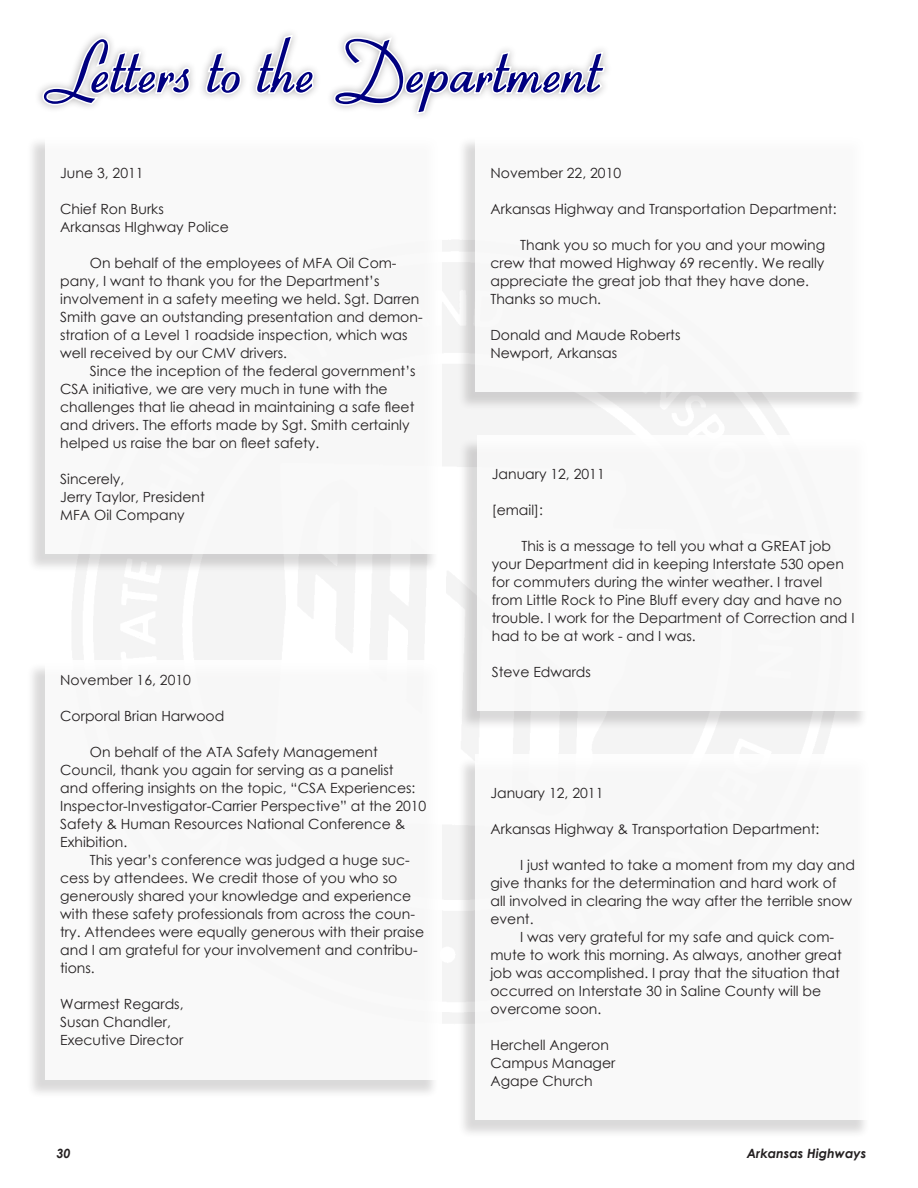
<style>
.page{position:relative;width:918px;height:1188px;background:#fff}
.page>*{position:absolute;margin:0;border:0;box-sizing:border-box;transform-origin:0 0}
.Ark_Hwy_Mag_Heading{font:700 88.5px "Bow";color:#000080}
.Ark_Hwy_LETTERS_font{font:14.1px/18px "Century Gothic";color:#231f20}
.Ark_Hwy_Mag_Cutlines{font:italic 700 12.75px "Century Gothic";color:#231f20}
</style>
<div class="page">
<div style="left:27px;top:137px;width:413px;height:436px;background:#231f20;opacity:.2"></div>
<div style="left:45px;top:134px;width:397px;height:420px;background:#fff"></div>
<div style="left:458px;top:438px;width:411px;height:292px;background:#231f20;opacity:.2"></div>
<div style="left:477px;top:435px;width:394px;height:276px;background:#fff"></div>
<svg style="left:42px;top:37px;width:149px;height:69px"></svg>
<svg style="left:205px;top:50px;width:37px;height:45px"></svg>
<svg style="left:255px;top:34px;width:60px;height:61px"></svg>
<svg style="left:333px;top:36px;width:273px;height:79px"></svg>
<div style="left:457px;top:757px;width:413px;height:382px;background:#231f20;opacity:.2"></div>
<div style="left:476px;top:755px;width:396px;height:365px;background:#fff"></div>
<div style="left:457px;top:137px;width:408px;height:274px;background:#231f20;opacity:.2"></div>
<div style="left:476px;top:134px;width:392px;height:258px;background:#fff"></div>
<div style="left:27px;top:662px;width:413px;height:437px;background:#231f20;opacity:.2"></div>
<div style="left:45px;top:660px;width:397px;height:420px;background:#fff"></div>
<p class="Ark_Hwy_Mag_Heading" style="left:57px;top:11px;width:555px">Letters to the Department</p>
<p class="Ark_Hwy_LETTERS_font" style="left:60px;top:163px;width:85px">June 3, 2011</p>
<p class="Ark_Hwy_LETTERS_font" style="left:60px;top:199px;width:105px">Chief Ron Burks</p>
<p class="Ark_Hwy_LETTERS_font" style="left:60px;top:217px;width:170px">Arkansas HIghway Police</p>
<p class="Ark_Hwy_LETTERS_font" style="left:60px;top:253px;width:364px;text-indent:30px">On behalf of the employees of MFA Oil Com&shy;pany, I want to thank you for the Department’s involvement in a safety meeting we held. Sgt. Darren Smith gave an outstanding presentation and demon&shy;stration of a Level 1 roadside inspection, which was well received by our CMV drivers.</p>
<p class="Ark_Hwy_LETTERS_font" style="left:60px;top:361px;width:357px;text-indent:30px">Since the inception of the federal government’s CSA initiative, we are very much in tune with the challenges that lie ahead in maintaining a safe fleet and drivers. The efforts made by Sgt. Smith certainly helped us raise the bar on fleet safety.</p>
<p class="Ark_Hwy_LETTERS_font" style="left:60px;top:469px;width:66px">Sincerely,</p>
<p class="Ark_Hwy_LETTERS_font" style="left:60px;top:487px;width:146px">Jerry Taylor, President</p>
<p class="Ark_Hwy_LETTERS_font" style="left:60px;top:505px;width:126px">MFA Oil Company</p>
<p class="Ark_Hwy_LETTERS_font" style="left:60px;top:671px;width:132px">November 16, 2010</p>
<p class="Ark_Hwy_LETTERS_font" style="left:60px;top:707px;width:166px">Corporal Brian Harwood</p>
<p class="Ark_Hwy_LETTERS_font" style="left:60px;top:743px;width:368px;text-indent:30px">On behalf of the ATA Safety Management Council, thank you again for serving as a panelist<br>and offering insights on the topic, “CSA Experiences:<br>Inspector-Investigator-Carrier Perspective” at the 2010<br>Safety &amp; Human Resources National Conference &amp; Exhibition.</p>
<p class="Ark_Hwy_LETTERS_font" style="left:60px;top:851px;width:365px;text-indent:30px">This year’s conference was judged a huge suc&shy;cess by attendees. We credit those of you who so generously shared your knowledge and experience with these safety professionals from across the coun&shy;try. Attendees were equally generous with their praise and I am grateful for your involvement and contribu&shy;tions.</p>
<p class="Ark_Hwy_LETTERS_font" style="left:60px;top:995px;width:125px">Warmest Regards,</p>
<p class="Ark_Hwy_LETTERS_font" style="left:60px;top:1013px;width:112px">Susan Chandler,</p>
<p class="Ark_Hwy_LETTERS_font" style="left:60px;top:1031px;width:125px">Executive Director</p>
<p class="Ark_Hwy_LETTERS_font" style="left:490px;top:163px;width:132px">November 22, 2010</p>
<p class="Ark_Hwy_LETTERS_font" style="left:490px;top:199px;width:348px">Arkansas Highway and Transportation Department:</p>
<p class="Ark_Hwy_LETTERS_font" style="left:490px;top:235px;width:336px;text-indent:30px">Thank you so much for you and your mowing crew that mowed Highway 69 recently. We really appreciate the great job that they have done.<br>Thanks so much.</p>
<p class="Ark_Hwy_LETTERS_font" style="left:490px;top:325px;width:192px">Donald and Maude Roberts</p>
<p class="Ark_Hwy_LETTERS_font" style="left:490px;top:343px;width:128px">Newport, Arkansas</p>
<p class="Ark_Hwy_LETTERS_font" style="left:492px;top:465px;width:115px">January 12, 2011</p>
<p class="Ark_Hwy_LETTERS_font" style="left:492px;top:501px;width:53px">[email]:</p>
<p class="Ark_Hwy_LETTERS_font" style="left:492px;top:537px;width:364px;text-indent:30px">This is a message to tell you what a GREAT job your Department did in keeping Interstate 530 open for commuters during the winter weather. I travel from Little Rock to Pine Bluff every day and have no trouble. I work for the Department of Correction and I had to be at work - and I was.</p>
<p class="Ark_Hwy_LETTERS_font" style="left:492px;top:663px;width:101px">Steve Edwards</p>
<p class="Ark_Hwy_LETTERS_font" style="left:490px;top:784px;width:115px">January 12, 2011</p>
<p class="Ark_Hwy_LETTERS_font" style="left:490px;top:820px;width:331px">Arkansas Highway &amp; Transportation Department:</p>
<p class="Ark_Hwy_LETTERS_font" style="left:490px;top:856px;width:366px;text-indent:30px">I just wanted to take a moment from my day and give thanks for the determination and hard work of all involved in clearing the way after the terrible snow event.</p>
<p class="Ark_Hwy_LETTERS_font" style="left:490px;top:928px;width:353px;text-indent:30px">I was very grateful for my safe and quick com&shy;mute to work this morning. As always, another great job was accomplished. I pray that the situation that occurred on Interstate 30 in Saline County will be overcome soon.</p>
<p class="Ark_Hwy_LETTERS_font" style="left:490px;top:1036px;width:120px">Herchell Angeron</p>
<p class="Ark_Hwy_LETTERS_font" style="left:490px;top:1054px;width:126px">Campus Manager</p>
<p class="Ark_Hwy_LETTERS_font" style="left:490px;top:1072px;width:104px">Agape Church</p>
<p class="Ark_Hwy_Mag_Cutlines" style="left:56px;top:1144px;width:16px">30</p>
<p class="Ark_Hwy_Mag_Cutlines" style="left:747px;top:1144px;width:121px">Arkansas Highways</p>
</div>
